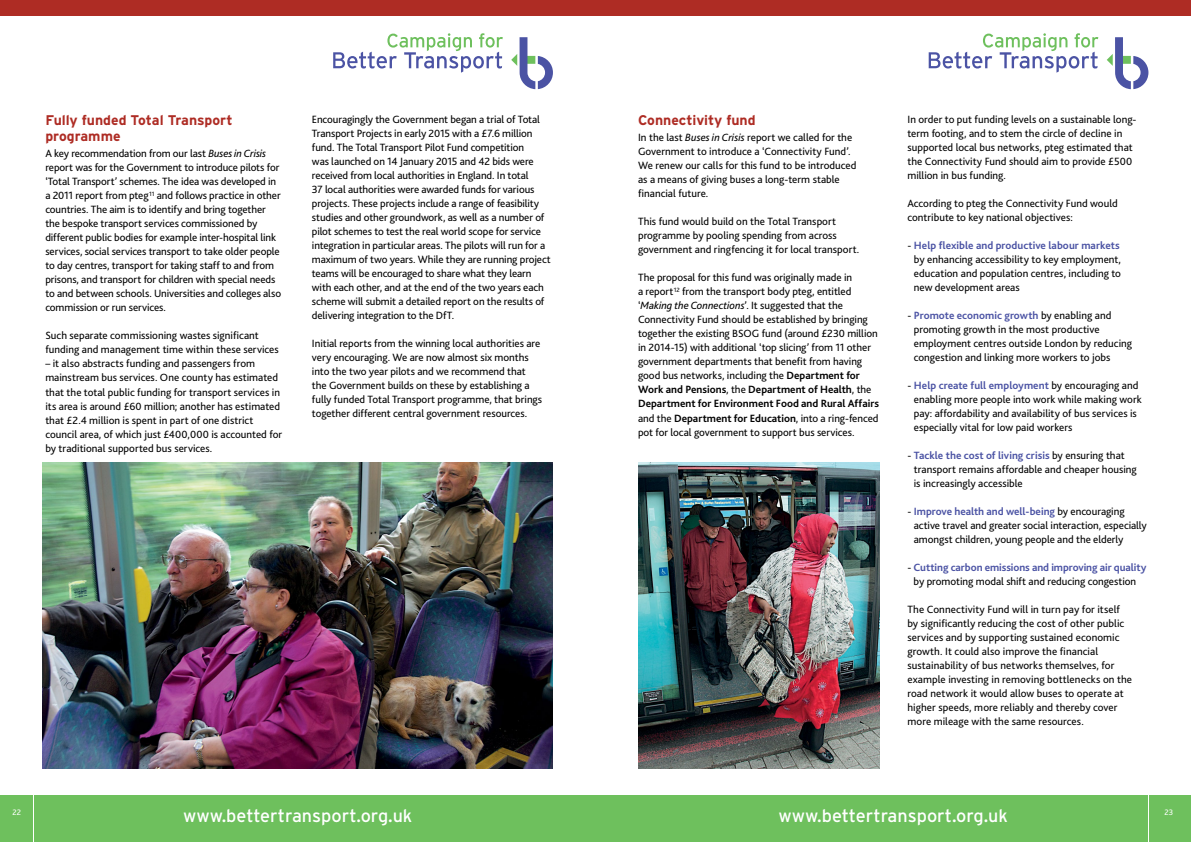
<style>
.page{position:relative;width:1191px;height:842px;background:#fff}
.page>*{position:absolute;margin:0;border:0;box-sizing:border-box;transform-origin:0 0}
.t1{font:18px "Interstate";color:#fff}
.t2{font:700 14px/16px "Interstate";color:#ae2c24}
.t3{font:11px/14px "Bliss 2";letter-spacing:-.005em;color:#000}
.t4{font:700 11px/14px "Bliss 2";letter-spacing:-.005em;color:#4b53a4;text-align:center}
.t5{font:8.3px "Bliss 2";color:#fff}
.s1{font-style:italic}
.s2{font-weight:700}
.s3{font-weight:700;color:#4b53a4}
.s4{font-weight:400;color:#000}
</style>
<div class="page">
<div style="left:1149px;top:795px;width:42px;height:47px;background:#6ec05d"></div>
<div style="left:595px;top:795px;width:553px;height:47px;background:#6ec05d"></div>
<div style="left:0;top:795px;width:33px;height:47px;background:#6ec05d"></div>
<div style="left:34px;top:795px;width:561px;height:47px;background:#6ec05d"></div>
<div style="left:595px;top:0;width:596px;height:16px;background:#ae2c24"></div>
<div style="left:0;top:0;width:595px;height:16px;background:#ae2c24"></div>
<svg style="left:928px;top:33px;width:170px;height:40px"></svg>
<svg style="left:1107px;top:37px;width:41px;height:52px"></svg>
<svg style="left:333px;top:33px;width:170px;height:40px"></svg>
<svg style="left:511px;top:37px;width:42px;height:52px"></svg>
<img style="left:638px;top:463px;width:241px;height:305px">
<img style="left:43px;top:462px;width:510px;height:306px">
<p class="t2" style="left:45px;top:112px;width:189px">Fully funded Total Transport programme</p>
<p class="t3" style="left:45px;top:146px;width:237px">A key recommendation from our last <span class="s1">Buses in Crisis </span>report was for the Government to introduce pilots for ‘Total Transport’ schemes. The idea was developed in a 2011 report from pteg<sup>11</sup> and follows practice in other countries. The aim is to identify and bring together the bespoke transport services commissioned by different public bodies for example inter-hospital link services, social services transport to take older people to day centres, transport for taking staff to and from prisons, and transport for children with special needs to and between schools. Universities and colleges also commission or run services.</p>
<p class="t3" style="left:45px;top:329px;width:235px">Such separate commissioning wastes significant funding and management time within these services</p>
<p class="t3" style="left:45px;top:357px;width:238px">– it also abstracts funding and passengers from mainstream bus services. One county has estimated that the total public funding for transport services in its area is around £60 million; another has estimated that £2.4 million is spent in part of one district council area, of which just £400,000 is accounted for by traditional supported bus services.</p>
<p class="t3" style="left:312px;top:112px;width:240px">Encouragingly the Government began a trial of Total Transport Projects in early 2015 with a £7.6 million fund. The Total Transport Pilot Fund competition<br>was launched on 14 January 2015 and 42 bids were received from local authorities in England. In total<br>37 local authorities were awarded funds for various projects. These projects include a range of feasibility studies and other groundwork, as well as a number of pilot schemes to test the real world scope for service integration in particular areas. The pilots will run for a maximum of two years. While they are running project teams will be encouraged to share what they learn with each other, and at the end of the two years each scheme will submit a detailed report on the results of delivering integration to the DfT.</p>
<p class="t3" style="left:312px;top:336px;width:232px">Initial reports from the winning local authorities are very encouraging. We are now almost six months into the two year pilots and we recommend that the Government builds on these by establishing a fully funded Total Transport programme, that brings together different central government resources.</p>
<p class="t2" style="left:638px;top:112px;width:119px">Connectivity fund</p>
<p class="t3" style="left:638px;top:130px;width:220px">In the last <span class="s1">Buses in Crisis</span> report we called for the Government to introduce a ‘Connectivity Fund’.<br>We renew our calls for this fund to be introduced as a means of giving buses a long-term stable financial future.</p>
<p class="t3" style="left:638px;top:214px;width:223px">This fund would build on the Total Transport programme by pooling spending from across government and ringfencing it for local transport.</p>
<p class="t3" style="left:638px;top:270px;width:242px">The proposal for this fund was originally made in<br>a report<sup>12</sup> from the transport body pteg, entitled ‘<span class="s1">Making the Connections</span>’. It suggested that the Connectivity Fund should be established by bringing together the existing BSOG fund (around £230 million in 2014-15) with additional ‘top slicing’ from 11 other government departments that benefit from having good bus networks, including the <span class="s2">Department for Work and Pensions</span>, the <span class="s2">Department of Health</span>, the <span class="s2">Department for Environment Food and Rural Affairs </span>and the <span class="s2">Department for Education</span>, into a ring-fenced pot for local government to support bus services.</p>
<p class="t3" style="left:907px;top:112px;width:231px">In order to put funding levels on a sustainable long&shy;term footing, and to stem the circle of decline in supported local bus networks, pteg estimated that the Connectivity Fund should aim to provide £500 million in bus funding.</p>
<p class="t3" style="left:907px;top:196px;width:212px">According to pteg the Connectivity Fund would contribute to key national objectives:</p>
<p class="t3" style="left:914px;top:238px;width:209px;text-align:justify;text-indent:-6px">- <span class="s3">Help flexible and productive labour markets </span>by enhancing accessibility to key employment, education and population centres, including to new development areas</p>
<p class="t3" style="left:914px;top:308px;width:220px;text-indent:-6px">- <span class="s3">Promote economic growth</span> by enabling and promoting growth in the most productive employment centres outside London by reducing congestion and linking more workers to jobs</p>
<p class="t3" style="left:914px;top:378px;width:229px;text-indent:-6px">- <span class="s3">Help create full employment</span> by encouraging and enabling more people into work while making work pay: affordability and availability of bus services is especially vital for low paid workers</p>
<p class="t3" style="left:914px;top:448px;width:225px;text-indent:-6px">- <span class="s3">Tackle the cost of living crisis</span> by ensuring that transport remains affordable and cheaper housing is increasingly accessible</p>
<p class="t3" style="left:913px;top:504px;width:235px;text-indent:-6px">- <span class="s3">Improve health and well-being</span> by encouraging active travel and greater social interaction, especially amongst children, young people and the elderly</p>
<p class="t4" style="left:907px;top:560px;width:240px"><span class="s4">-</span> Cutting carbon emissions and improving air quality <span class="s4">by promoting modal shift and reducing congestion</span></p>
<p class="t3" style="left:907px;top:602px;width:226px">The Connectivity Fund will in turn pay for itself by significantly reducing the cost of other public services and by supporting sustained economic growth. It could also improve the financial sustainability of bus networks themselves, for example investing in removing bottlenecks on the road network it would allow buses to operate at higher speeds, more reliably and thereby cover more mileage with the same resources.</p>
<h1 class="t1" style="left:183px;top:804px;width:231px">www.bettertransport.org.uk</h1>
<h1 class="t1" style="left:778px;top:804px;width:231px">www.bettertransport.org.uk</h1>
<p class="t5" style="left:13px;top:807px;width:10px">22</p>
<p class="t5" style="left:1164px;top:807px;width:10px">23</p>
</div>
